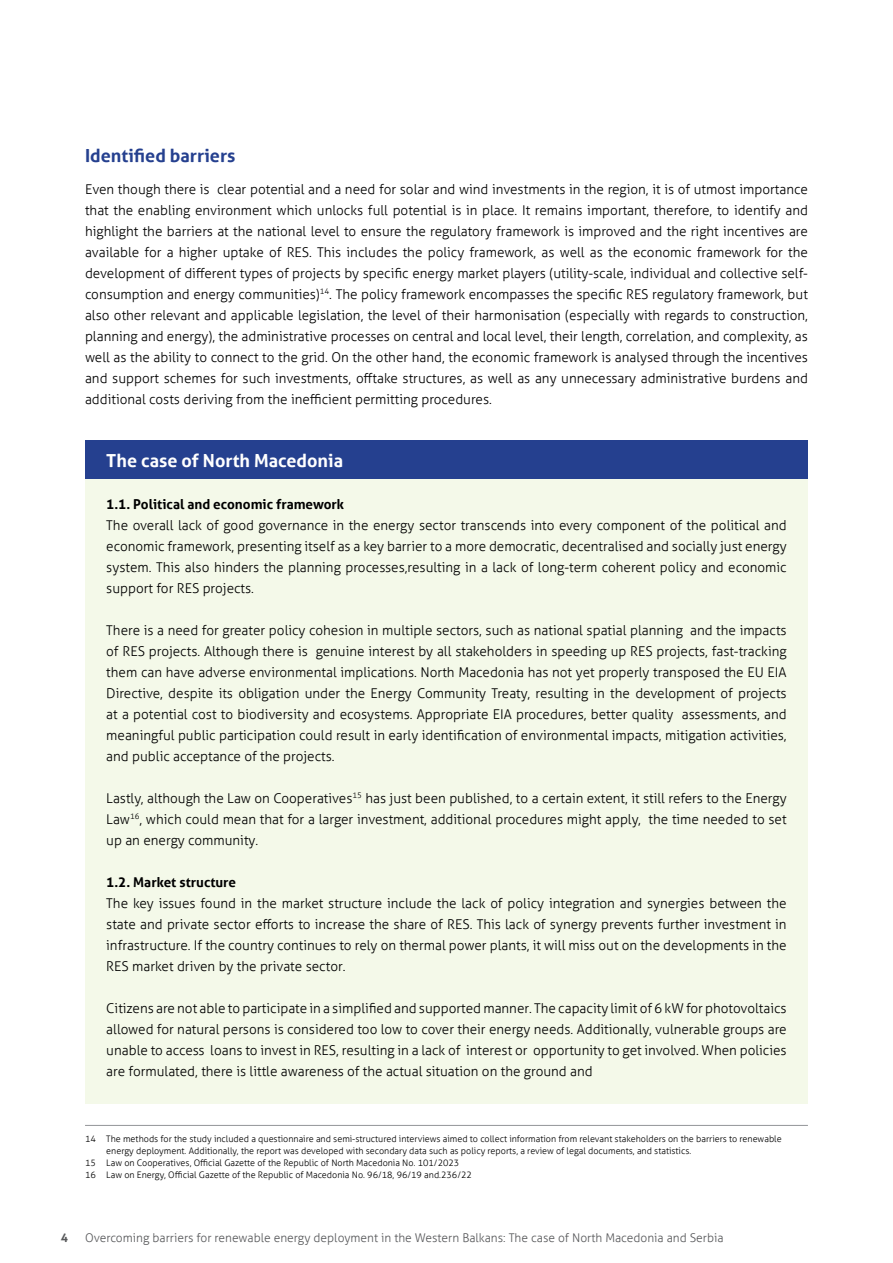
<style>
.page{position:relative;width:893px;height:1263px;background:#fff}
.page>*{position:absolute;margin:0;border:0;box-sizing:border-box;transform-origin:0 0}
.t1{font:700 18px "Aller";color:#fff}
.t2{font:700 18px "Aller";color:#25408f}
.t3{font:300 13.5px/21px "Aller";color:#000;text-align:justify}
.t4{font:700 13.5px "Aller";color:#000}
.t5{font:300 12px "Aller";color:#58595b}
.t6{font:700 12px "Aller";color:#58595b}
.t7{font:300 9px/12px "Aller";color:#000}
</style>
<div class="page">
<div style="left:85px;top:441px;width:723px;height:662px;background:#f4f9e9"></div>
<hr style="left:85px;top:1125px;width:723px;height:1px;background:#939598">
<div style="left:85px;top:441px;width:723px;height:38px;background:#25408f"></div>
<p class="t2" style="left:85px;top:145px;width:152px">Identified barriers</p>
<p class="t3" style="left:85px;top:178px;width:724px">Even though there is clear potential and a need for solar and wind investments in the region, it is of utmost importance that the enabling environment which unlocks full potential is in place. It remains important, therefore, to identify and highlight the barriers at the national level to ensure the regulatory framework is improved and the right incentives are available for a higher uptake of RES. This includes the policy framework, as well as the economic framework for the development of different types of projects by specific energy market players (utility-scale, individual and collective self&shy;consumption and energy communities)<sup>14</sup>. The policy framework encompasses the specific RES regulatory framework, but also other relevant and applicable legislation, the level of their harmonisation (especially with regards to construction, planning and energy), the administrative processes on central and local level, their length, correlation, and complexity, as well as the ability to connect to the grid. On the other hand, the economic framework is analysed through the incentives and support schemes for such investments, offtake structures, as well as any unnecessary administrative burdens and additional costs deriving from the inefficient permitting procedures.</p>
<p class="t1" style="left:106px;top:449px;width:238px">The case of North Macedonia</p>
<p class="t4" style="left:106px;top:495px;width:239px">1.1. Political and economic framework</p>
<p class="t3" style="left:106px;top:514px;width:682px">The overall lack of good governance in the energy sector transcends into every component of the political and economic framework, presenting itself as a key barrier to a more democratic, decentralised and socially just energy system. This also hinders the planning processes,resulting in a lack of long-term coherent policy and economic support for RES projects.</p>
<p class="t3" style="left:106px;top:619px;width:682px">There is a need for greater policy cohesion in multiple sectors, such as national spatial planning and the impacts of RES projects. Although there is genuine interest by all stakeholders in speeding up RES projects, fast-tracking them can have adverse environmental implications. North Macedonia has not yet properly transposed the EU EIA Directive, despite its obligation under the Energy Community Treaty, resulting in the development of projects at a potential cost to biodiversity and ecosystems. Appropriate EIA procedures, better quality assessments, and meaningful public participation could result in early identification of environmental impacts, mitigation activities, and public acceptance of the projects.</p>
<p class="t3" style="left:106px;top:787px;width:682px">Lastly, although the Law on Cooperatives<sup>15</sup> has just been published, to a certain extent, it still refers to the Energy Law<sup>16</sup>, which could mean that for a larger investment, additional procedures might apply, the time needed to set up an energy community.</p>
<p class="t4" style="left:106px;top:873px;width:131px">1.2. Market structure</p>
<p class="t3" style="left:106px;top:892px;width:682px">The key issues found in the market structure include the lack of policy integration and synergies between the state and private sector efforts to increase the share of RES. This lack of synergy prevents further investment in infrastructure. If the country continues to rely on thermal power plants, it will miss out on the developments in the RES market driven by the private sector.</p>
<p class="t3" style="left:106px;top:997px;width:682px">Citizens are not able to participate in a simplified and supported manner. The capacity limit of 6 kW for photovoltaics allowed for natural persons is considered too low to cover their energy needs. Additionally, vulnerable groups are unable to access loans to invest in RES, resulting in a lack of interest or opportunity to get involved. When policies are formulated, there is little awareness of the actual situation on the ground and</p>
<p class="t7" style="left:106px;top:1133px;width:677px;text-indent:-21px">14 The methods for the study included a questionnaire and semi-structured interviews aimed to collect information from relevant stakeholders on the barriers to renewable energy deployment. Additionally, the report was developed with secondary data such as policy reports, a review of legal documents, and statistics.</p>
<p class="t7" style="left:85px;top:1157px;width:376px">15 Law on Cooperatives, Official Gazette of the Republic of North Macedonia No. 101/2023</p>
<p class="t7" style="left:85px;top:1169px;width:388px">16 Law on Energy, Official Gazette of the Republic of Macedonia No. 96/18, 96/19 and.236/22</p>
<p class="t6" style="left:61px;top:1230px;width:9px">4</p>
<p class="t5" style="left:85px;top:1230px;width:640px">Overcoming barriers for renewable energy deployment in the Western Balkans: The case of North Macedonia and Serbia</p>
</div>
